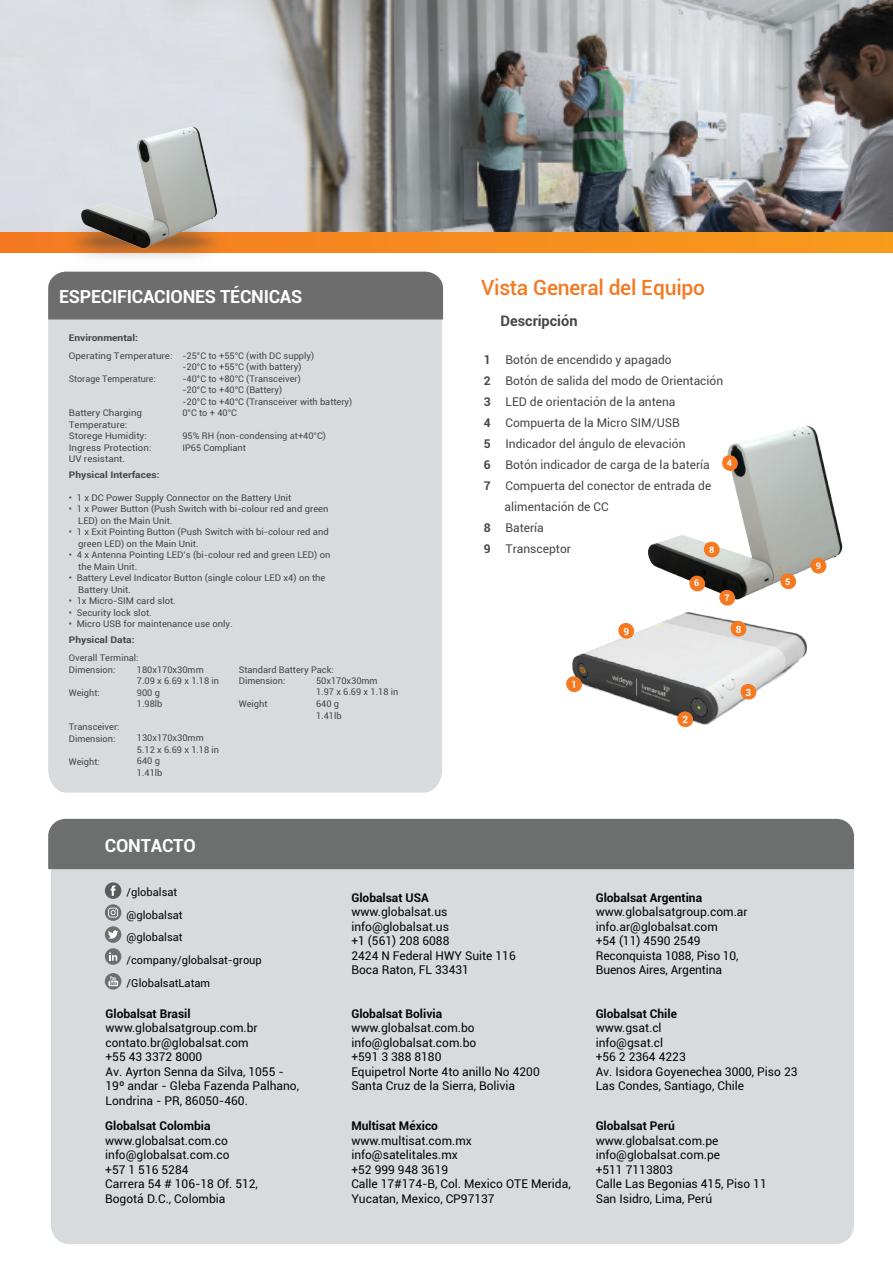
<style>
.page{position:relative;width:893px;height:1263px;background:#fff}
.page>*{position:absolute;margin:0;border:0;box-sizing:border-box;transform-origin:0 0}
.t1{font:500 21px "Roboto";letter-spacing:-.015em;color:#f47921}
.t2{font:700 18px "Roboto";letter-spacing:-.015em;color:#fff}
.t3{font:700 14.55px "Roboto";color:#454646}
.t4{font:12px/14.4px "Roboto";color:#050604}
.t5{font:12px "Roboto";color:#454646}
.t6{font:700 12px "Roboto";color:#050604}
.t7{font:11.1px/22.8px "Roboto";color:#050604}
.t8{font:700 9.9px "Roboto";color:#fff}
.t9{font:9.15px/11.6px "Roboto";color:#454646}
.t10{font:9.15px/11.6px "Roboto";color:#454646;scale:1.07 1}
.t11{font:700 9.15px "Roboto";color:#454646;scale:1.12 1}
.t12{font:700 9px "Roboto";color:#fff}
.s1{font-weight:700}
</style>
<div class="page">
<div style="left:48px;top:319px;width:394px;height:474px;background:#d8dbde"></div>
<div style="left:48px;top:272px;width:395px;height:47px;background:#6d6d6d"></div>
<svg style="left:0;top:232px;width:893px;height:21px;background:#f68e1e"></svg>
<img style="left:0;top:0;width:893px;height:231px">
<img style="left:41px;top:195px;width:207px;height:89px">
<img style="left:37px;top:199px;width:221px;height:83px">
<img style="left:79px;top:118px;width:144px;height:144px">
<img style="left:572px;top:619px;width:235px;height:106px">
<img style="left:648px;top:425px;width:195px;height:194px">
<svg style="left:779px;top:572px;width:18px;height:18px"></svg>
<svg style="left:810px;top:557px;width:17px;height:17px"></svg>
<svg style="left:721px;top:454px;width:18px;height:18px"></svg>
<svg style="left:703px;top:541px;width:18px;height:17px"></svg>
<svg style="left:688px;top:575px;width:18px;height:17px"></svg>
<svg style="left:718px;top:589px;width:18px;height:17px"></svg>
<svg style="left:617px;top:622px;width:18px;height:17px"></svg>
<svg style="left:730px;top:620px;width:17px;height:17px"></svg>
<svg style="left:739px;top:683px;width:18px;height:17px"></svg>
<svg style="left:676px;top:710px;width:18px;height:18px"></svg>
<svg style="left:566px;top:675px;width:17px;height:18px"></svg>
<div style="left:51px;top:820px;width:803px;height:424px;background:#d8dbde;border-radius:19px"></div>
<div style="left:48px;top:819px;width:806px;height:50px;background:#6d6e6e"></div>
<svg style="left:105px;top:973px;width:16px;height:16px"></svg>
<svg style="left:108px;top:976px;width:10px;height:10px"></svg>
<svg style="left:105px;top:926px;width:16px;height:17px"></svg>
<svg style="left:108px;top:930px;width:10px;height:9px"></svg>
<div style="left:105px;top:882px;width:16px;height:17px;background:#5a5b5d;border-radius:50%"></div>
<svg style="left:111px;top:885px;width:5px;height:11px"></svg>
<svg style="left:105px;top:948px;width:16px;height:17px"></svg>
<svg style="left:109px;top:952px;width:8px;height:9px"></svg>
<svg style="left:105px;top:904px;width:16px;height:17px"></svg>
<svg style="left:108px;top:907px;width:10px;height:10px"></svg>
<h2 class="t2" style="left:59px;top:284px;width:245px">ESPECIFICACIONES TÉCNICAS</h2>
<h1 class="t1" style="left:481px;top:273px;width:225px">Vista General del Equipo</h1>
<p class="t3" style="left:500px;top:310px;width:79px">Descripción</p>
<p class="t5" style="left:484px;top:351px;width:190px"><span class="s1">1</span> Botón de encendido y apagado</p>
<p class="t5" style="left:484px;top:372px;width:241px"><span class="s1">2</span> Botón de salida del modo de Orientación</p>
<p class="t5" style="left:484px;top:393px;width:193px"><span class="s1">3</span> LED de orientación de la antena</p>
<p class="t5" style="left:484px;top:414px;width:198px"><span class="s1">4</span> Compuerta de la Micro SIM/USB</p>
<p class="t5" style="left:484px;top:435px;width:203px"><span class="s1">5</span> Indicador del ángulo de elevación</p>
<p class="t5" style="left:484px;top:456px;width:228px"><span class="s1">6</span> Botón indicador de carga de la batería</p>
<p class="t5" style="left:484px;top:477px;width:229px"><span class="s1">7</span> Compuerta del conector de entrada de</p>
<p class="t5" style="left:505px;top:498px;width:106px">alimentación de CC</p>
<p class="t5" style="left:484px;top:519px;width:62px"><span class="s1">8</span> Batería</p>
<p class="t5" style="left:484px;top:540px;width:89px"><span class="s1">9</span> Transceptor</p>
<p class="t11" style="left:69px;top:331px;width:63px">Environmental:</p>
<p class="t10" style="left:69px;top:349px;width:98px">Operating Temperature:</p>
<p class="t9" style="left:69px;top:372px;width:89px">Storage Temperature:</p>
<p class="t10" style="left:69px;top:407px;width:79px">Battery Charging<br>Temperature:<br>Storege Humidity:<br>Ingress Protection:<br>UV resistant.</p>
<p class="t11" style="left:69px;top:468px;width:83px">Physical Interfaces:</p>
<p class="t9" style="left:69px;top:491px;width:224px">• 1 x DC Power Supply Connector on the Battery Unit</p>
<p class="t9" style="left:78px;top:503px;width:252px;text-indent:-9px">• 1 x Power Button (Push Switch with bi-colour red and green<br>LED) on the Main Unit.</p>
<p class="t9" style="left:78px;top:526px;width:252px;text-indent:-9px">• 1 x Exit Pointing Button (Push Switch with bi-colour red and green LED) on the Main Unit.</p>
<p class="t9" style="left:78px;top:549px;width:254px;text-indent:-9px">• 4 x Antenna Pointing LED’s (bi-colour red and green LED) on the Main Unit.</p>
<p class="t9" style="left:78px;top:572px;width:249px;text-indent:-9px">• Battery Level Indicator Button (single colour LED x4) on the<br>Battery Unit.</p>
<p class="t9" style="left:69px;top:595px;width:108px">• 1x Micro-SIM card slot.</p>
<p class="t9" style="left:69px;top:606px;width:84px">• Security lock slot.</p>
<p class="t9" style="left:69px;top:618px;width:166px">• Micro USB for maintenance use only.</p>
<p class="t11" style="left:69px;top:633px;width:60px">Physical Data:</p>
<p class="t9" style="left:69px;top:652px;width:71px">Overall Terminal:<br>Dimension:</p>
<p class="t9" style="left:69px;top:686px;width:32px">Weight:</p>
<p class="t9" style="left:69px;top:721px;width:52px">Transceiver:<br>Dimension:</p>
<p class="t9" style="left:69px;top:755px;width:32px">Weight:</p>
<p class="t9" style="left:182px;top:349px;width:171px">-25°C to +55°C (with DC supply)<br>-20°C to +55°C (with battery)<br>-40°C to +80°C (Transceiver)<br>-20°C to +40°C (Battery)<br>-20°C to +40°C (Transceiver with battery)<br>0°C to + 40°C</p>
<p class="t9" style="left:182px;top:430px;width:145px">95% RH (non-condensing at+40°C)<br>IP65 Compliant</p>
<p class="t12" style="left:727px;top:457px;width:7px">4</p>
<p class="t12" style="left:709px;top:543px;width:7px">8</p>
<p class="t12" style="left:694px;top:577px;width:7px">6</p>
<p class="t12" style="left:724px;top:592px;width:7px">7</p>
<p class="t8" style="left:623px;top:624px;width:7px">9</p>
<p class="t8" style="left:736px;top:622px;width:7px">8</p>
<p class="t9" style="left:239px;top:663px;width:96px">Standard Battery Pack:<br>Dimension:</p>
<p class="t9" style="left:239px;top:698px;width:30px">Weight</p>
<p class="t9" style="left:137px;top:663px;width:84px">180x170x30mm<br>7.09 x 6.69 x 1.18 in<br>900 g<br>1.98lb</p>
<p class="t9" style="left:137px;top:732px;width:84px">130x170x30mm<br>5.12 x 6.69 x 1.18 in<br>640 g<br>1.41lb</p>
<p class="t9" style="left:316px;top:675px;width:84px">50x170x30mm<br>1.97 x 6.69 x 1.18 in<br>640 g<br>1.41lb</p>
<p class="t8" style="left:571px;top:677px;width:7px">1</p>
<p class="t8" style="left:746px;top:685px;width:7px">3</p>
<p class="t8" style="left:682px;top:712px;width:7px">2</p>
<p class="t12" style="left:785px;top:575px;width:7px">5</p>
<p class="t12" style="left:816px;top:559px;width:7px">9</p>
<h2 class="t2" style="left:105px;top:833px;width:92px">CONTACTO</h2>
<p class="t7" style="left:127px;top:880px;width:137px">/globalsat<br>@globalsat<br>@globalsat /company/globalsat-group /GlobalsatLatam</p>
<p class="t6" style="left:106px;top:1005px;width:87px">Globalsat Brasil</p>
<p class="t4" style="left:106px;top:1020px;width:195px">www.globalsatgroup.com.br contato.br@globalsat.com<br>+55 43 3372 8000<br>Av. Ayrton Senna da Silva, 1055 -<br>19º andar - Gleba Fazenda Palhano,<br>Londrina - PR, 86050-460.</p>
<p class="t6" style="left:105px;top:1117px;width:107px">Globalsat Colombia</p>
<p class="t4" style="left:105px;top:1133px;width:154px">www.globalsat.com.co info@globalsat.com.co<br>+57 1 516 5284<br>Carrera 54 # 106-18 Of. 512,<br>Bogotá D.C., Colombia</p>
<p class="t6" style="left:351px;top:889px;width:79px">Globalsat USA</p>
<p class="t4" style="left:351px;top:904px;width:166px">www.globalsat.us info@globalsat.us<br>+1 (561) 208 6088<br>2424 N Federal HWY Suite 116<br>Boca Raton, FL 33431</p>
<p class="t6" style="left:351px;top:1005px;width:92px">Globalsat Bolivia</p>
<p class="t4" style="left:351px;top:1020px;width:190px">www.globalsat.com.bo info@globalsat.com.bo<br>+591 3 388 8180<br>Equipetrol Norte 4to anillo No 4200<br>Santa Cruz de la Sierra, Bolivia</p>
<p class="t6" style="left:351px;top:1117px;width:88px">Multisat México</p>
<p class="t4" style="left:351px;top:1133px;width:221px">www.multisat.com.mx info@satelitales.mx<br>+52 999 948 3619<br>Calle 17#174-B, Col. Mexico OTE Merida,<br>Yucatan, Mexico, CP97137</p>
<p class="t6" style="left:596px;top:889px;width:108px">Globalsat Argentina</p>
<p class="t4" style="left:596px;top:904px;width:154px">www.globalsatgroup.com.ar info.ar@globalsat.com<br>+54 (11) 4590 2549<br>Reconquista 1088, Piso 10,<br>Buenos Aires, Argentina</p>
<p class="t6" style="left:596px;top:1005px;width:83px">Globalsat Chile</p>
<p class="t4" style="left:596px;top:1020px;width:203px">www.gsat.cl<br>info@gsat.cl<br>+56 2 2364 4223<br>Av. Isidora Goyenechea 3000, Piso 23<br>Las Condes, Santiago, Chile</p>
<p class="t6" style="left:596px;top:1117px;width:81px">Globalsat Perú</p>
<p class="t4" style="left:596px;top:1133px;width:173px">www.globalsat.com.pe info@globalsat.com.pe<br>+511 7113803<br>Calle Las Begonias 415, Piso 11<br>San Isidro, Lima, Perú</p>
</div>
